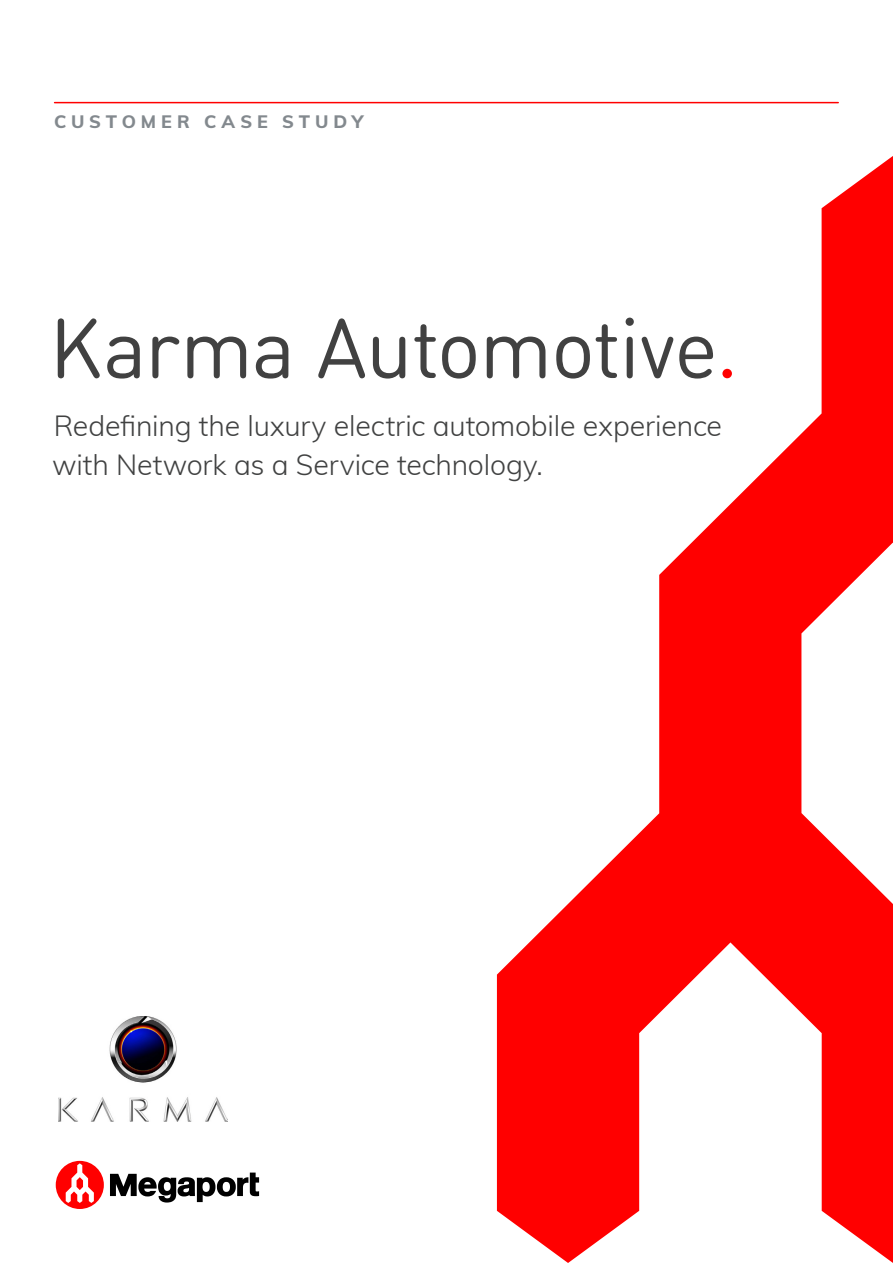
<style>
.page{position:relative;width:893px;height:1263px;background:#fff}
.page>*{position:absolute;margin:0;border:0;box-sizing:border-box;transform-origin:0 0}
.t1{font:83.25px "DIN Round OT";letter-spacing:-.02em;color:#414141}
.t2{font:300 28.5px/39px "Muli";letter-spacing:-.005em;color:#414242}
.t3{font:800 18px "Muli";letter-spacing:.27em;color:#83898e}
.s1{color:#f00}
</style>
<div class="page">
<svg style="left:497px;top:156px;width:396px;height:1107px"></svg>
<svg style="left:110px;top:1172px;width:149px;height:30px"></svg>
<svg style="left:56px;top:1161px;width:48px;height:48px"></svg>
<hr style="left:55px;top:102px;width:783px;height:1px;background:#f00">
<img style="left:58px;top:1016px;width:169px;height:106px">
<p class="t3" style="left:54px;top:108px;width:311px">CUSTOMER CASE STUDY</p>
<h1 class="t1" style="left:49px;top:296px;width:691px">Karma Automotive<span class="s1">.</span></h1>
<p class="t2" style="left:52px;top:405px;width:671px">Redefining the luxury electric automobile experience with Network as a Service technology.</p>
</div>
